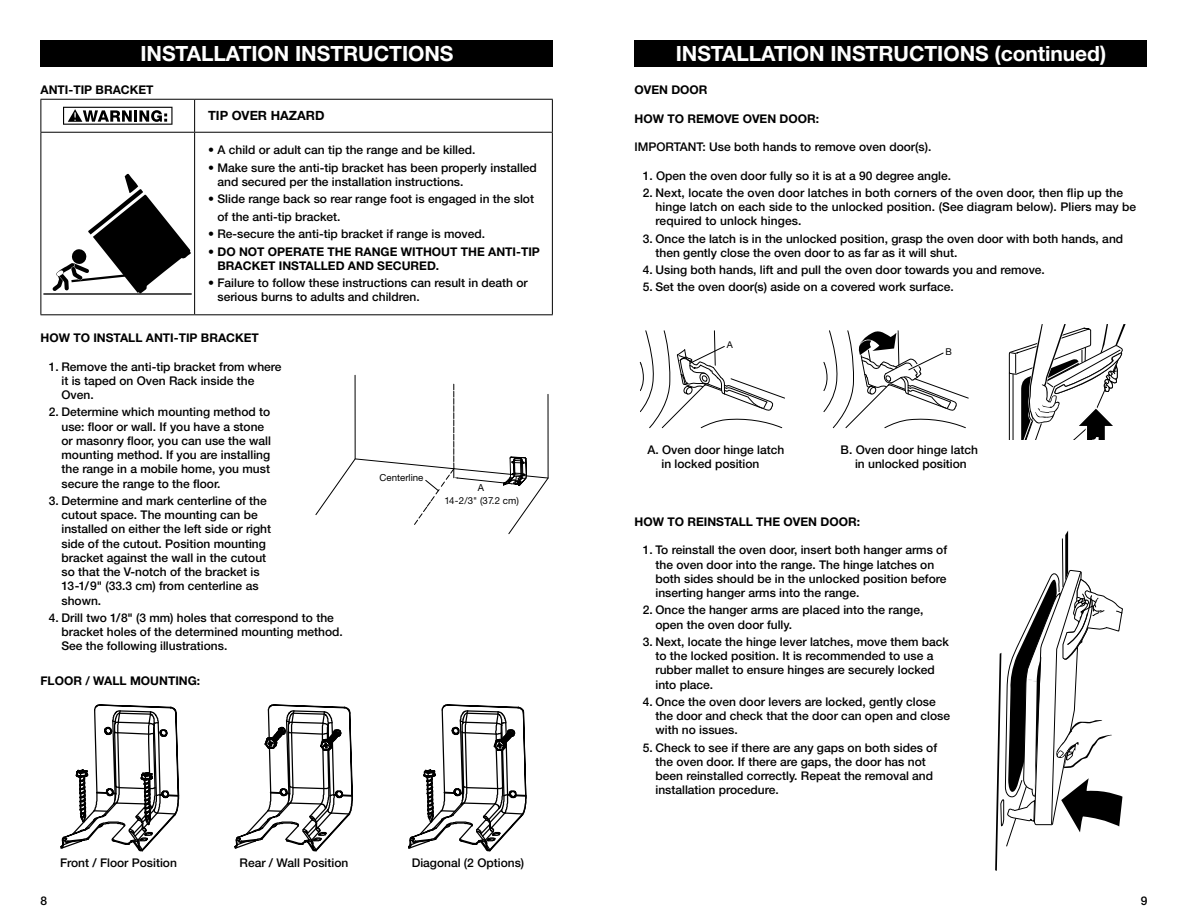
<style>
.page{position:relative;width:1188px;height:918px;background:#fff}
.page>*{position:absolute;margin:0;border:0;box-sizing:border-box;transform-origin:0 0}
.t1{font:700 21px "Helvetica Neue LT Std";letter-spacing:-.005em;color:#fff}
.t2{font:700 12.75px "Helvetica Neue LT Std";color:#000}
.t3{font:500 12px/14.2px "Helvetica Neue LT Std";color:#000}
.t4{font:700 12px/14.2px "Helvetica Neue LT Std";color:#000}
.t5{font:9.6px "Helvetica Neue LT Std";color:#000}
.t6{font:9.3px "Helvetica Neue LT Std";color:#000}
</style>
<div class="page">
<div style="left:40px;top:40px;width:514px;height:28px;background:#000"></div>
<hr style="left:40px;top:67px;width:514px;height:2px;background:#fff">
<div style="left:634px;top:40px;width:514px;height:28px;background:#000"></div>
<hr style="left:634px;top:67px;width:514px;height:2px;background:#fff">
<hr style="left:40px;top:99px;width:155px;height:1px;background:#000">
<hr style="left:40px;top:100px;width:1px;height:32px;background:#000">
<hr style="left:195px;top:99px;width:358px;height:1px;background:#000">
<hr style="left:194px;top:100px;width:1px;height:32px;background:#000">
<hr style="left:552px;top:100px;width:1px;height:32px;background:#000">
<hr style="left:40px;top:132px;width:155px;height:1px;background:#000">
<hr style="left:40px;top:133px;width:1px;height:181px;background:#000">
<hr style="left:195px;top:132px;width:358px;height:1px;background:#000">
<hr style="left:194px;top:133px;width:1px;height:181px;background:#000">
<hr style="left:552px;top:133px;width:1px;height:181px;background:#000">
<hr style="left:40px;top:314px;width:155px;height:1px;background:#000">
<hr style="left:195px;top:314px;width:358px;height:1px;background:#000">
<svg style="left:63px;top:107px;width:109px;height:18px"></svg>
<hr style="left:44px;top:293px;width:147px;height:2px;background:#000">
<svg style="left:49px;top:173px;width:143px;height:122px"></svg>
<svg style="left:408px;top:704px;width:119px;height:148px"></svg>
<svg style="left:60px;top:704px;width:120px;height:148px"></svg>
<svg style="left:234px;top:704px;width:119px;height:148px"></svg>
<svg style="left:315px;top:314px;width:234px;height:221px"></svg>
<svg style="left:823px;top:330px;width:146px;height:99px"></svg>
<svg style="left:640px;top:330px;width:145px;height:99px"></svg>
<svg style="left:1008px;top:324px;width:118px;height:116px"></svg>
<svg style="left:995px;top:531px;width:128px;height:340px"></svg>
<h1 class="t1" style="left:140px;top:41px;width:315px">INSTALLATION INSTRUCTIONS</h1>
<h1 class="t1" style="left:676px;top:41px;width:432px">INSTALLATION INSTRUCTIONS (continued)</h1>
<p class="t4" style="left:40px;top:82px;width:115px">ANTI-TIP BRACKET</p>
<p class="t2" style="left:208px;top:108px;width:118px">TIP OVER HAZARD</p>
<p class="t3" style="left:208px;top:143px;width:269px">• A child or adult can tip the range and be killed.</p>
<p class="t3" style="left:217px;top:160px;width:321px;text-indent:-9px">• Make sure the anti-tip bracket has been properly installed and secured per the installation instructions.</p>
<p class="t3" style="left:217px;top:190px;width:318px;line-height:18px;text-indent:-9px">• Slide range back so rear range foot is engaged in the slot of the anti-tip bracket.</p>
<p class="t3" style="left:208px;top:227px;width:279px">• Re-secure the anti-tip bracket if range is moved.</p>
<p class="t4" style="left:217px;top:244px;width:324px;text-indent:-9px">• DO NOT OPERATE THE RANGE WITHOUT THE ANTI-TIP<br>BRACKET INSTALLED AND SECURED.</p>
<p class="t3" style="left:217px;top:276px;width:312px;text-indent:-9px">• Failure to follow these instructions can result in death or serious burns to adults and children.</p>
<p class="t4" style="left:40px;top:330px;width:220px">HOW TO INSTALL ANTI-TIP BRACKET</p>
<p class="t3" style="left:61px;top:359px;width:222px;text-indent:-13px">1. Remove the anti-tip bracket from where it is taped on Oven Rack inside the<br>Oven.</p>
<p class="t3" style="left:61px;top:405px;width:211px;text-indent:-13px">2. Determine which mounting method to use: floor or wall. If you have a stone or masonry floor, you can use the wall mounting method. If you are installing the range in a mobile home, you must secure the range to the floor.</p>
<p class="t3" style="left:61px;top:493px;width:211px;text-indent:-13px">3. Determine and mark centerline of the cutout space. The mounting can be installed on either the left side or right side of the cutout. Position mounting bracket against the wall in the cutout so that the V-notch of the bracket is 13-1/9" (33.3 cm) from centerline as shown.</p>
<p class="t3" style="left:61px;top:610px;width:283px;text-indent:-13px">4. Drill two 1/8" (3 mm) holes that correspond to the bracket holes of the determined mounting method.<br>See the following illustrations.</p>
<p class="t4" style="left:40px;top:673px;width:161px">FLOOR / WALL MOUNTING:</p>
<p class="t4" style="left:634px;top:82px;width:75px">OVEN DOOR</p>
<p class="t4" style="left:634px;top:111px;width:186px">HOW TO REMOVE OVEN DOOR:</p>
<p class="t3" style="left:634px;top:140px;width:298px">IMPORTANT: Use both hands to remove oven door(s).</p>
<p class="t3" style="left:643px;top:168px;width:310px">1. Open the oven door fully so it is at a 90 degree angle.</p>
<p class="t3" style="left:656px;top:185px;width:482px;text-indent:-13px">2. Next, locate the oven door latches in both corners of the oven door, then flip up the hinge latch on each side to the unlocked position. (See diagram below). Pliers may be required to unlock hinges.</p>
<p class="t3" style="left:656px;top:231px;width:469px;text-indent:-13px">3. Once the latch is in the unlocked position, grasp the oven door with both hands, and then gently close the oven door to as far as it will shut.</p>
<p class="t3" style="left:643px;top:263px;width:404px">4. Using both hands, lift and pull the oven door towards you and remove.</p>
<p class="t3" style="left:643px;top:280px;width:313px">5. Set the oven door(s) aside on a covered work surface.</p>
<p class="t6" style="left:727px;top:339px;width:8px">A</p>
<p class="t6" style="left:945px;top:346px;width:8px">B</p>
<p class="t3" style="left:662px;top:443px;width:124px;text-indent:-14px">A. Oven door hinge latch in locked position</p>
<p class="t3" style="left:841px;top:443px;width:139px;text-align:center">B. Oven door hinge latch in unlocked position</p>
<p class="t5" style="left:380px;top:472px;width:45px">Centerline</p>
<p class="t5" style="left:478px;top:482px;width:8px">A</p>
<p class="t5" style="left:444px;top:495px;width:76px">14-2/3" (37.2 cm)</p>
<p class="t4" style="left:635px;top:514px;width:227px">HOW TO REINSTALL THE OVEN DOOR:</p>
<p class="t3" style="left:656px;top:543px;width:293px;text-indent:-13px">1. To reinstall the oven door, insert both hanger arms of the oven door into the range. The hinge latches on both sides should be in the unlocked position before inserting hanger arms into the range.</p>
<p class="t3" style="left:656px;top:603px;width:269px;text-indent:-13px">2. Once the hanger arms are placed into the range, open the oven door fully.</p>
<p class="t3" style="left:656px;top:634px;width:295px;text-indent:-13px">3. Next, locate the hinge lever latches, move them back to the locked position. It is recommended to use a rubber mallet to ensure hinges are securely locked into place.</p>
<p class="t3" style="left:656px;top:694px;width:296px;text-indent:-13px">4. Once the oven door levers are locked, gently close the door and check that the door can open and close with no issues.</p>
<p class="t3" style="left:656px;top:740px;width:283px;text-indent:-13px">5. Check to see if there are any gaps on both sides of the oven door. If there are gaps, the door has not been reinstalled correctly. Repeat the removal and installation procedure.</p>
<p class="t3" style="left:60px;top:856px;width:118px">Front / Floor Position</p>
<p class="t3" style="left:240px;top:856px;width:110px">Rear / Wall Position</p>
<p class="t3" style="left:412px;top:856px;width:114px">Diagonal (2 Options)</p>
<p class="t3" style="left:40px;top:893px;width:8px">8</p>
<p class="t3" style="left:1141px;top:893px;width:8px">9</p>
</div>
